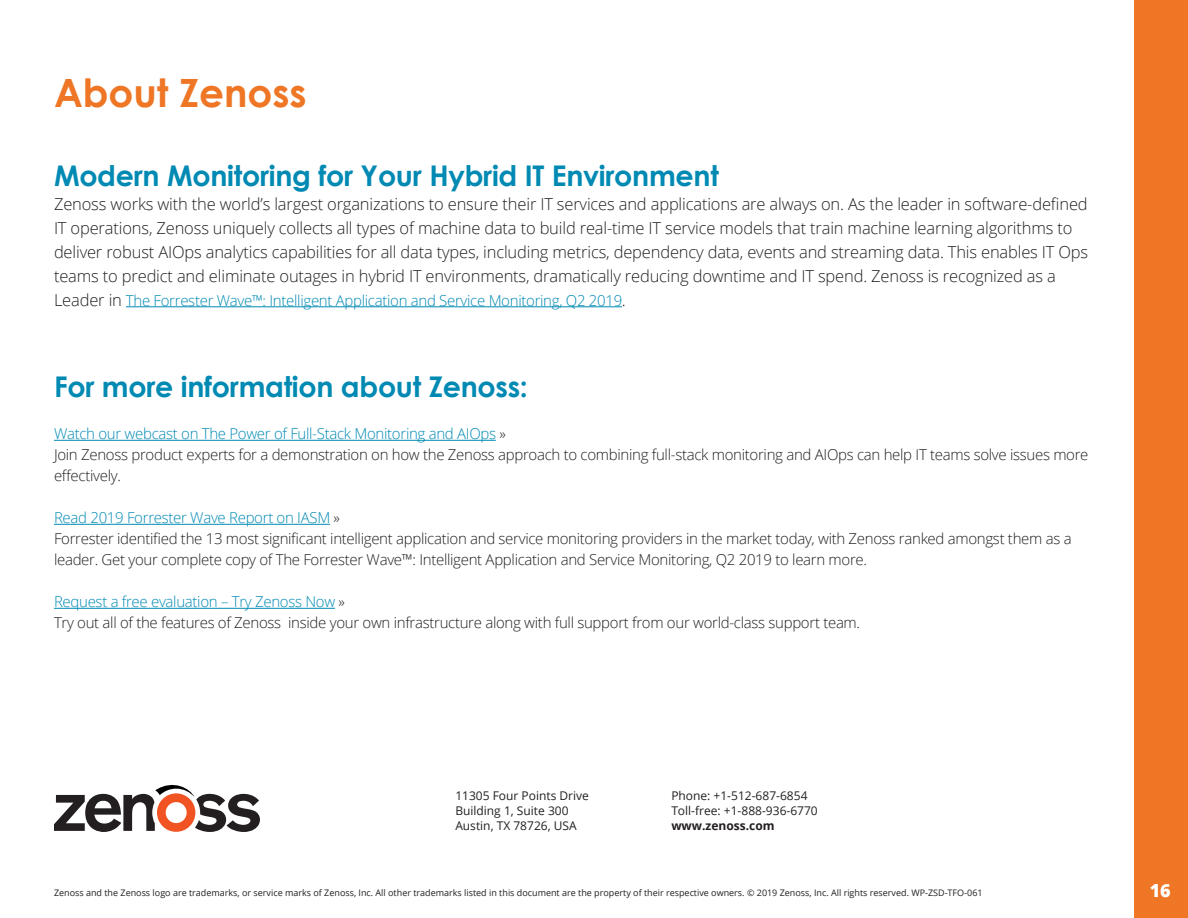
<style>
.page{position:relative;width:1188px;height:918px;background:#fff}
.page>*{position:absolute;margin:0;border:0;box-sizing:border-box;transform-origin:0 0}
.t1{font:700 39px "Century Gothic";color:#ee7625}
.t2{font:700 28.5px "Century Gothic";letter-spacing:-.01em;color:#008ab3}
.t3{font:800 18px "Open Sans";color:#fff}
.t4{font:300 16.5px/24px "Open Sans";letter-spacing:-.01em;color:#231f20}
.t5{font:300 15px/21px "Open Sans";letter-spacing:-.02em;color:#231f20}
.t6{font:300 15px "Open Sans";letter-spacing:-.02em;color:#008ab3}
.t7{font:12px/15px "Open Sans";color:#231f20}
.t8{font:700 12px "Open Sans";color:#231f20}
.t9{font:9px "Open Sans";color:#231f20}
.s1{font-size:16.5px;color:#231f20}
.s2{color:#008ab3}
</style>
<div class="page">
<div style="left:1134px;top:0;width:54px;height:918px;background:#ee7625"></div>
<hr style="left:126px;top:306px;width:496px;height:1px;background:#008ab3">
<hr style="left:54px;top:440px;width:442px;height:1px;background:#008ab3">
<hr style="left:54px;top:524px;width:276px;height:1px;background:#008ab3">
<hr style="left:54px;top:608px;width:281px;height:1px;background:#008ab3">
<svg style="left:54px;top:784px;width:206px;height:48px"></svg>
<h1 class="t1" style="left:54px;top:68px;width:254px">About Zenoss</h1>
<h2 class="t2" style="left:54px;top:157px;width:666px">Modern Monitoring for Your Hybrid IT Environment</h2>
<p class="t4" style="left:54px;top:191px;width:1036px">Zenoss works with the world’s largest organizations to ensure their IT services and applications are always on. As the leader in software-defined IT operations, Zenoss uniquely collects all types of machine data to build real-time IT service models that train machine learning algorithms to deliver robust AIOps analytics capabilities for all data types, including metrics, dependency data, events and streaming data. This enables IT Ops teams to predict and eliminate outages in hybrid IT environments, dramatically reducing downtime and IT spend. Zenoss is recognized as a</p>
<p class="t6" style="left:54px;top:290px;width:573px"><span class="s1">Leader in</span> The Forrester Wave™: Intelligent Application and Service Monitoring, Q2 2019<span class="s1">.</span></p>
<h2 class="t2" style="left:54px;top:369px;width:475px">For more information about Zenoss:</h2>
<p class="t5" style="left:54px;top:423px;width:1036px"><span class="s2">Watch our webcast on The Power of Full-Stack Monitoring and AIOps</span> »<br>Join Zenoss product experts for a demonstration on how the Zenoss approach to combining full-stack monitoring and AIOps can help IT teams solve issues more effectively.</p>
<p class="t5" style="left:54px;top:507px;width:1019px"><span class="s2">Read 2019 Forrester Wave Report on IASM</span> »<br>Forrester identified the 13 most significant intelligent application and service monitoring providers in the market today, with Zenoss ranked amongst them as a leader. Get your complete copy of The Forrester Wave™: Intelligent Application and Service Monitoring, Q2 2019 to learn more.</p>
<p class="t5" style="left:54px;top:591px;width:808px"><span class="s2">Request a free evaluation – Try Zenoss Now</span> »<br>Try out all of the features of Zenoss inside your own infrastructure along with full support from our world-class support team.</p>
<p class="t7" style="left:455px;top:788px;width:135px">11305 Four Points Drive<br>Building 1, Suite 300<br>Austin, TX 78726, USA</p>
<p class="t7" style="left:671px;top:788px;width:148px">Phone: +1-512-687-6854<br>Toll-free: +1-888-936-6770</p>
<p class="t8" style="left:671px;top:818px;width:105px">www.zenoss.com</p>
<p class="t9" style="left:54px;top:886px;width:930px">Zenoss and the Zenoss logo are trademarks, or service marks of Zenoss, Inc. All other trademarks listed in this document are the property of their respective owners. © 2019 Zenoss, Inc. All rights reserved. WP-ZSD-TFO-061</p>
<p class="t3" style="left:1150px;top:877px;width:23px">16</p>
</div>
